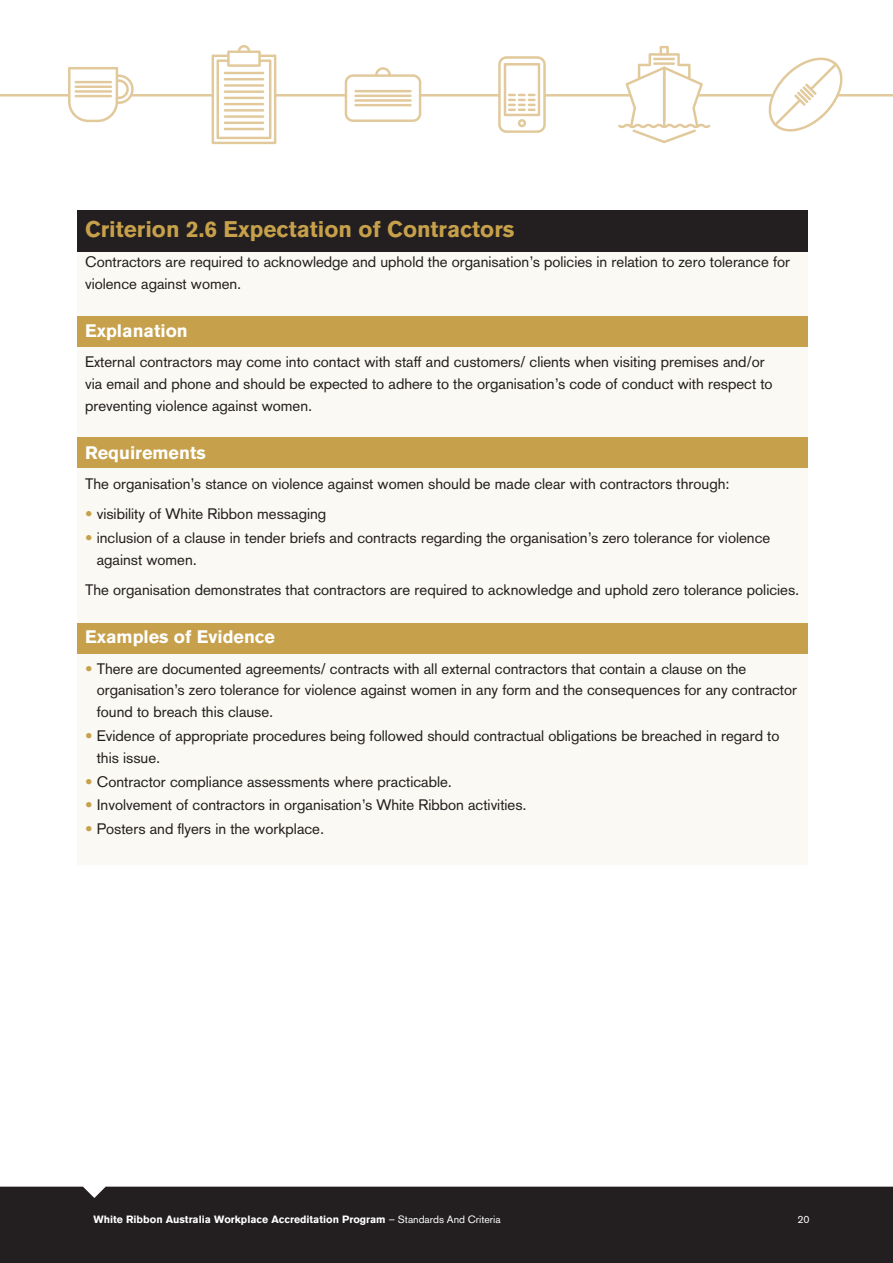
<style>
.page{position:relative;width:893px;height:1263px;background:#fff}
.page>*{position:absolute;margin:0;border:0;box-sizing:border-box;transform-origin:0 0}
.t1{font:700 22.5px "Akzidenz Grotesk BQ";color:#c6a04a}
.t2{font:700 18px "Akzidenz Grotesk BQ";color:#fff}
.t3{font:15px/21.8px "Akzidenz Grotesk";color:#231f20}
.t4{font:700 10.5px "Akzidenz Grotesk BQ";color:#fff}
.t5{font:10.5px "Akzidenz Grotesk BQ";color:#fff}
.s1{color:#c6a04a}
.s2{font-weight:400}
</style>
<div class="page">
<hr style="left:130px;top:94px;width:84px;height:3px;background:#e1c99b">
<hr style="left:274px;top:94px;width:73px;height:3px;background:#e1c99b">
<hr style="left:544px;top:94px;width:87px;height:3px;background:#e1c99b">
<hr style="left:697px;top:94px;width:77px;height:3px;background:#e1c99b">
<svg style="left:212px;top:45px;width:64px;height:99px"></svg>
<svg style="left:0;top:67px;width:134px;height:55px"></svg>
<hr style="left:75px;top:81px;width:37px;height:2px;background:#e1c99b">
<hr style="left:75px;top:86px;width:37px;height:2px;background:#e1c99b">
<hr style="left:75px;top:90px;width:37px;height:3px;background:#e1c99b">
<hr style="left:75px;top:95px;width:37px;height:2px;background:#e1c99b">
<svg style="left:618px;top:46px;width:92px;height:97px"></svg>
<svg style="left:763px;top:58px;width:130px;height:74px"></svg>
<svg style="left:345px;top:56px;width:201px;height:77px"></svg>
<hr style="left:354px;top:90px;width:58px;height:2px;background:#e1c99b">
<hr style="left:354px;top:95px;width:58px;height:2px;background:#e1c99b">
<hr style="left:354px;top:99px;width:58px;height:3px;background:#e1c99b">
<hr style="left:354px;top:104px;width:58px;height:2px;background:#e1c99b">
<div style="left:12px;top:1186px;width:869px;height:65px;background:#231f20"></div>
<div style="left:0;top:1186px;width:12px;height:77px;background:#231f20"></div>
<div style="left:881px;top:1186px;width:12px;height:77px;background:#231f20"></div>
<div style="left:0;top:1251px;width:893px;height:12px;background:#231f20"></div>
<div style="left:78px;top:242px;width:730px;height:191px;background:#fbf9f3"></div>
<div style="left:78px;top:429px;width:730px;height:435px;background:#fbf9f3"></div>
<div style="left:78px;top:210px;width:730px;height:42px;background:#231f20"></div>
<div style="left:78px;top:316px;width:730px;height:31px;background:#c6a04a"></div>
<div style="left:78px;top:437px;width:730px;height:31px;background:#c6a04a"></div>
<div style="left:78px;top:623px;width:730px;height:31px;background:#c6a04a"></div>
<h1 class="t1" style="left:85px;top:216px;width:431px">Criterion 2.6 Expectation of Contractors</h1>
<p class="t3" style="left:85px;top:251px;width:707px">Contractors are required to acknowledge and uphold the organisation’s policies in relation to zero tolerance for violence against women.</p>
<p class="t2" style="left:85px;top:320px;width:104px">Explanation</p>
<p class="t3" style="left:85px;top:351px;width:689px">External contractors may come into contact with staff and customers/ clients when visiting premises and/or via email and phone and should be expected to adhere to the organisation’s code of conduct with respect to preventing violence against women.</p>
<p class="t2" style="left:85px;top:442px;width:122px">Requirements</p>
<p class="t3" style="left:85px;top:473px;width:646px">The organisation’s stance on violence against women should be made clear with contractors through:</p>
<p class="t3" style="left:85px;top:503px;width:243px"><span class="s1">•</span> visibility of White Ribbon messaging</p>
<p class="t3" style="left:97px;top:527px;width:675px;text-indent:-12px"><span class="s1">•</span> inclusion of a clause in tender briefs and contracts regarding the organisation’s zero tolerance for violence against women.</p>
<p class="t3" style="left:85px;top:579px;width:716px">The organisation demonstrates that contractors are required to acknowledge and uphold zero tolerance policies.</p>
<p class="t2" style="left:85px;top:626px;width:192px">Examples of Evidence</p>
<p class="t3" style="left:97px;top:657px;width:702px;text-indent:-12px"><span class="s1">•</span> There are documented agreements/ contracts with all external contractors that contain a clause on the organisation’s zero tolerance for violence against women in any form and the consequences for any contractor found to breach this clause.</p>
<p class="t3" style="left:97px;top:725px;width:684px;text-indent:-12px"><span class="s1">•</span> Evidence of appropriate procedures being followed should contractual obligations be breached in regard to this issue.</p>
<p class="t3" style="left:85px;top:770px;width:369px"><span class="s1">•</span> Contractor compliance assessments where practicable.</p>
<p class="t3" style="left:85px;top:794px;width:443px"><span class="s1">•</span> Involvement of contractors in organisation’s White Ribbon activities.</p>
<p class="t3" style="left:85px;top:818px;width:241px"><span class="s1">•</span> Posters and flyers in the workplace.</p>
<p class="t4" style="left:94px;top:1213px;width:409px">White Ribbon Australia Workplace Accreditation Program <span class="s2">– Standards And Criteria</span></p>
<p class="t5" style="left:797px;top:1213px;width:14px">20</p>
</div>
